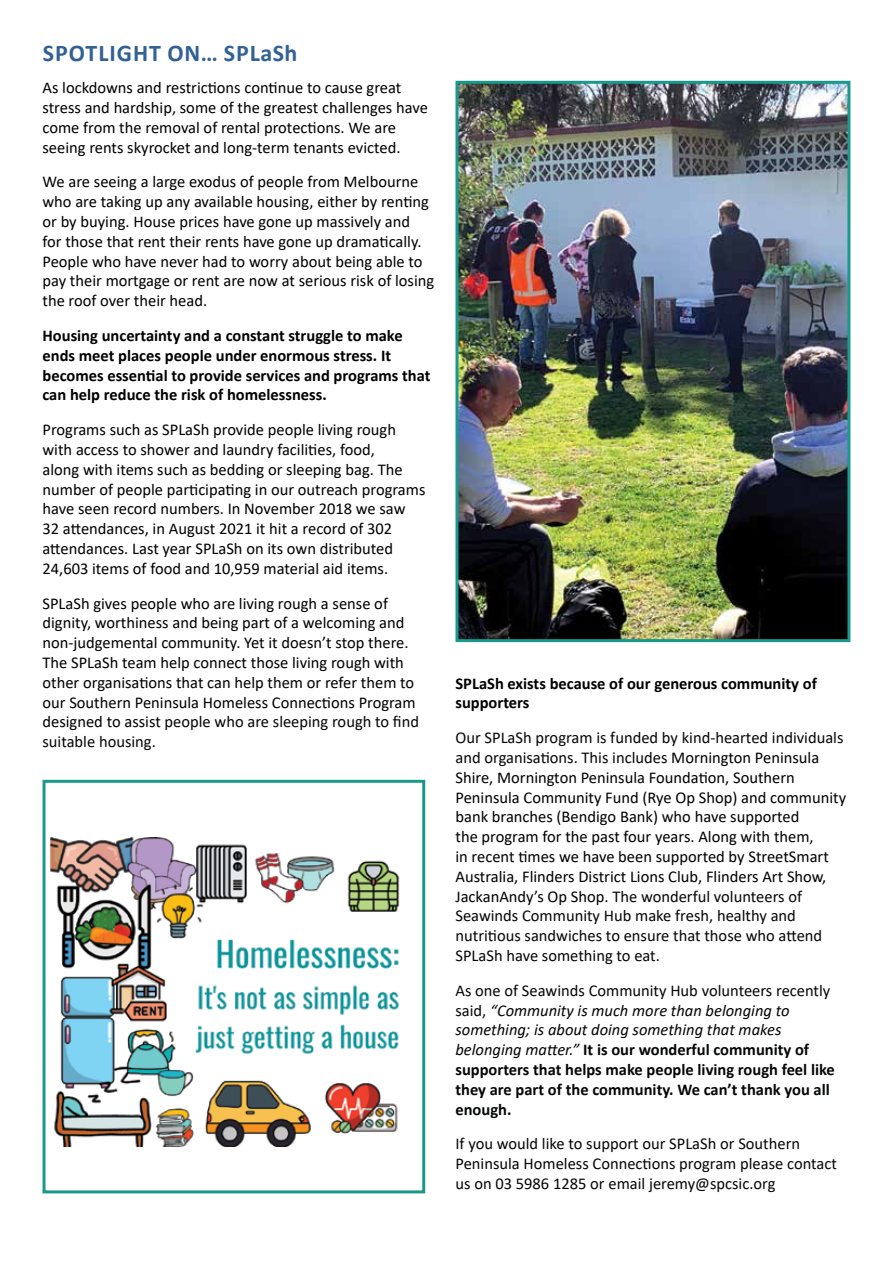
<style>
.page{position:relative;width:893px;height:1263px;background:#fff}
.page>*{position:absolute;margin:0;border:0;box-sizing:border-box;transform-origin:0 0}
.t1{font:700 24px "Calibri";letter-spacing:.04em;color:#316195}
.t2{font:16.5px/19.8px "Calibri";color:#000}
.t3{font:700 16.5px/19.8px "Calibri";color:#050606}
.t4{font:700 16.5px/19.8px "Calibri";color:#000}
.t5{font:16.5px/19.8px "Calibri";color:#050606}
.s1{color:#050606}
.s2{font-weight:400}
.s3{font-weight:400;font-style:italic}
</style>
<div class="page">
<img style="left:50px;top:838px;width:350px;height:308px">
<div style="left:43px;top:780px;width:382px;height:413px;border:3px solid #19988b"></div>
<img style="left:459px;top:85px;width:387px;height:553px">
<div style="left:455px;top:81px;width:395px;height:561px;border:3px solid #19988b"></div>
<h1 class="t1" style="left:43px;top:36px;width:256px">SPOTLIGHT ON… SPLaSh</h1>
<p class="t2" style="left:43px;top:77px;width:387px">As lockdowns and restrictions continue to cause great stress and hardship, some of the greatest challenges have come from the removal of rental protections. We are seeing rents skyrocket and long-term tenants evicted.</p>
<p class="t2" style="left:43px;top:172px;width:393px">We are seeing a large exodus of people from Melbourne who are taking up any available housing, either by renting or by buying. House prices have gone up massively and<br>for those that rent their rents have gone up dramatically.<br>People who have never had to worry about being able to pay their mortgage or rent are now at serious risk of losing the roof over their head.</p>
<p class="t4" style="left:43px;top:325px;width:389px">Housing uncertainty and a constant struggle to make ends meet places people under enormous stress. It becomes essential to provide services and programs that can help reduce the risk of homelessness.</p>
<p class="t2" style="left:43px;top:419px;width:384px">Programs such as SPLaSh provide people living rough with access to shower and laundry facilities, food,<br>along with items such as bedding or sleeping bag. The number of people participating in our outreach programs have seen record numbers. In November 2018 we saw 32 attendances, in August 2021 it hit a record of 302 attendances. Last year SPLaSh on its own distributed 24,603 items of food and 10,959 material aid items.</p>
<p class="t2" style="left:43px;top:593px;width:378px">SPLaSh gives people who are living rough a sense of dignity, worthiness and being part of a welcoming and non-judgemental community. Yet it doesn’t stop there.<br>The SPLaSh team help connect those living rough with other organisations that can help them or refer them to our Southern Peninsula Homeless Connections Program designed to assist <span class="s1">people who are sleeping rough to find suitable housing</span>.</p>
<p class="t4" style="left:455px;top:673px;width:363px">SPLaSh exists because of our generous community of supporters</p>
<p class="t2" style="left:455px;top:727px;width:392px"><span class="s1">Our SPLaSh program is funded by kind-hearted individuals and organisations. This includes</span> Mornington Peninsula Shire, Mornington Peninsula Foundation, Southern Peninsula Community Fund (Rye Op Shop) and community bank branches (Bendigo Bank) <span class="s1">wh</span>o have supported<br>the program for the past four years. Along with them,<br>in recent times we have been supported by StreetSmart Australia, Flinders District Lions Club, Flinders Art Show, JackanAndy’s Op Shop. <span class="s1">The wonderful volunteers of Seawinds Community Hub make fresh, healthy and nutritious sandwiches to ensure that those who attend SPLaSh have something to eat.</span></p>
<p class="t3" style="left:455px;top:980px;width:381px"><span class="s2">As one of Seawinds Community Hub volunteers recently said,</span> <span class="s3">“Community is much more than belonging to something; is about doing something that makes belonging matter.”</span> It is our wonderful community of supporters that helps make people living rough feel like they are part of the community. We can’t thank you all enough.</p>
<p class="t5" style="left:455px;top:1133px;width:383px">If you would like to support our SPLaSh or Southern<br>Peninsula Homeless Connections program please contact us on 03 5986 1285 or email jeremy@spcsic.org</p>
</div>
